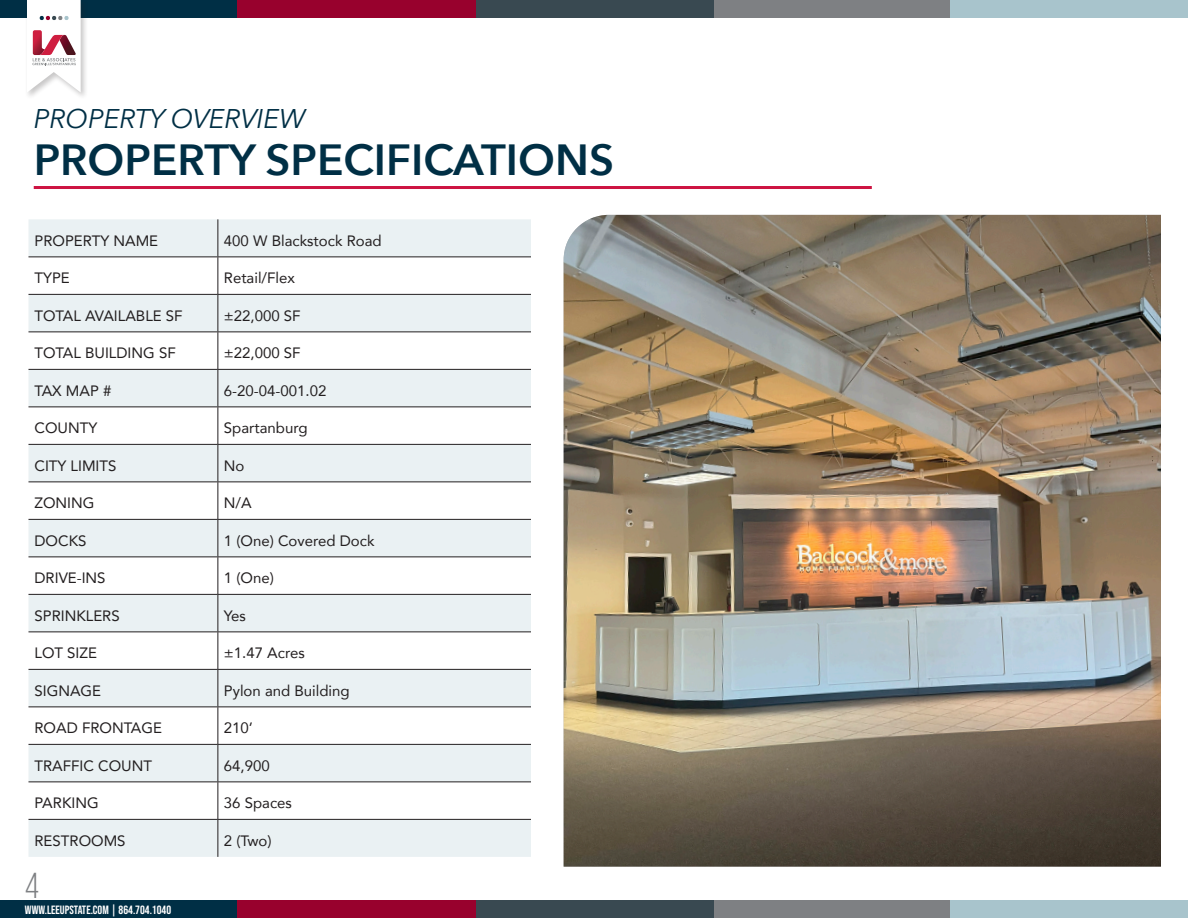
<style>
.page{position:relative;width:1188px;height:918px;background:#fff}
.page>*{position:absolute;margin:0;border:0;box-sizing:border-box;transform-origin:0 0}
.t1{font:600 43.5px "Avenir Next";color:#002f45}
.t2{font:36px "Bebas Neue";color:#7e8083}
.t3{font:italic 27px "Avenir Next";color:#002f45}
.t4{font:15px "Avenir";color:#231f20}
.t5{font:12px "Bebas Neue";color:#fff}
</style>
<div class="page">
<div style="left:0;top:0;width:237px;height:17px;background:#002f45"></div>
<div style="left:237px;top:0;width:240px;height:17px;background:#98012d"></div>
<div style="left:477px;top:0;width:237px;height:17px;background:#394951"></div>
<div style="left:714px;top:0;width:237px;height:17px;background:#7e8083"></div>
<div style="left:951px;top:0;width:237px;height:17px;background:#a8c4cc"></div>
<div style="left:25px;top:0;width:64px;height:100px;background:#231f20;opacity:.25"></div>
<svg style="left:27px;top:0;width:54px;height:93px"></svg>
<div style="left:0;top:901px;width:237px;height:17px;background:#002f45"></div>
<div style="left:237px;top:901px;width:240px;height:17px;background:#98012d"></div>
<div style="left:477px;top:901px;width:237px;height:17px;background:#394951"></div>
<div style="left:714px;top:901px;width:237px;height:17px;background:#7e8083"></div>
<div style="left:951px;top:901px;width:237px;height:17px;background:#a8c4cc"></div>
<hr style="left:34px;top:186px;width:838px;height:3px;background:#cd1442">
<img style="left:564px;top:215px;width:597px;height:652px">
<svg style="left:28px;top:219px;width:503px;height:638px;fill:#eaf1f3"></svg>
<hr style="left:218px;top:219px;width:1px;height:37px;background:#231f20">
<hr style="left:28px;top:256px;width:190px;height:1px;background:#231f20">
<hr style="left:218px;top:256px;width:313px;height:1px;background:#231f20">
<hr style="left:218px;top:257px;width:1px;height:37px;background:#231f20">
<hr style="left:28px;top:294px;width:190px;height:1px;background:#231f20">
<hr style="left:218px;top:294px;width:313px;height:1px;background:#231f20">
<hr style="left:218px;top:295px;width:1px;height:37px;background:#231f20">
<hr style="left:28px;top:332px;width:190px;height:1px;background:#231f20">
<hr style="left:218px;top:332px;width:313px;height:1px;background:#231f20">
<hr style="left:218px;top:332px;width:1px;height:37px;background:#231f20">
<hr style="left:28px;top:369px;width:190px;height:1px;background:#231f20">
<hr style="left:218px;top:369px;width:313px;height:1px;background:#231f20">
<hr style="left:218px;top:370px;width:1px;height:36px;background:#231f20">
<hr style="left:28px;top:406px;width:190px;height:1px;background:#231f20">
<hr style="left:218px;top:406px;width:313px;height:1px;background:#231f20">
<hr style="left:218px;top:407px;width:1px;height:37px;background:#231f20">
<hr style="left:28px;top:444px;width:190px;height:1px;background:#231f20">
<hr style="left:218px;top:444px;width:313px;height:1px;background:#231f20">
<hr style="left:218px;top:445px;width:1px;height:37px;background:#231f20">
<hr style="left:28px;top:482px;width:190px;height:1px;background:#231f20">
<hr style="left:218px;top:482px;width:313px;height:1px;background:#231f20">
<hr style="left:218px;top:482px;width:1px;height:37px;background:#231f20">
<hr style="left:28px;top:519px;width:190px;height:1px;background:#231f20">
<hr style="left:218px;top:519px;width:313px;height:1px;background:#231f20">
<hr style="left:218px;top:520px;width:1px;height:36px;background:#231f20">
<hr style="left:28px;top:556px;width:190px;height:1px;background:#231f20">
<hr style="left:218px;top:556px;width:313px;height:1px;background:#231f20">
<hr style="left:218px;top:557px;width:1px;height:37px;background:#231f20">
<hr style="left:28px;top:594px;width:190px;height:1px;background:#231f20">
<hr style="left:218px;top:594px;width:313px;height:1px;background:#231f20">
<hr style="left:218px;top:595px;width:1px;height:37px;background:#231f20">
<hr style="left:28px;top:632px;width:190px;height:1px;background:#231f20">
<hr style="left:218px;top:632px;width:313px;height:1px;background:#231f20">
<hr style="left:218px;top:632px;width:1px;height:37px;background:#231f20">
<hr style="left:28px;top:669px;width:190px;height:1px;background:#231f20">
<hr style="left:218px;top:669px;width:313px;height:1px;background:#231f20">
<hr style="left:218px;top:670px;width:1px;height:36px;background:#231f20">
<hr style="left:28px;top:706px;width:190px;height:1px;background:#231f20">
<hr style="left:218px;top:706px;width:313px;height:1px;background:#231f20">
<hr style="left:218px;top:707px;width:1px;height:37px;background:#231f20">
<hr style="left:28px;top:744px;width:190px;height:1px;background:#231f20">
<hr style="left:218px;top:744px;width:313px;height:1px;background:#231f20">
<hr style="left:218px;top:745px;width:1px;height:37px;background:#231f20">
<hr style="left:28px;top:782px;width:190px;height:1px;background:#231f20">
<hr style="left:218px;top:782px;width:313px;height:1px;background:#231f20">
<hr style="left:218px;top:782px;width:1px;height:37px;background:#231f20">
<hr style="left:28px;top:819px;width:190px;height:1px;background:#231f20">
<hr style="left:218px;top:819px;width:313px;height:1px;background:#231f20">
<hr style="left:218px;top:820px;width:1px;height:37px;background:#231f20">
<p class="t3" style="left:34px;top:96px;width:273px">PROPERTY OVERVIEW</p>
<p class="t1" style="left:34px;top:122px;width:582px">PROPERTY SPECIFICATIONS</p>
<p class="t4" style="left:34px;top:228px;width:125px">PROPERTY NAME</p>
<p class="t4" style="left:224px;top:228px;width:159px">400 W Blackstock Road</p>
<p class="t4" style="left:34px;top:266px;width:37px">TYPE</p>
<p class="t4" style="left:224px;top:266px;width:73px">Retail/Flex</p>
<p class="t4" style="left:34px;top:303px;width:150px">TOTAL AVAILABLE SF</p>
<p class="t4" style="left:224px;top:303px;width:78px">±22,000 SF</p>
<p class="t4" style="left:34px;top:341px;width:143px">TOTAL BUILDING SF</p>
<p class="t4" style="left:224px;top:341px;width:78px">±22,000 SF</p>
<p class="t4" style="left:34px;top:378px;width:78px">TAX MAP #</p>
<p class="t4" style="left:224px;top:378px;width:104px">6-20-04-001.02</p>
<p class="t4" style="left:34px;top:416px;width:64px">COUNTY</p>
<p class="t4" style="left:224px;top:416px;width:85px">Spartanburg</p>
<p class="t4" style="left:34px;top:453px;width:84px">CITY LIMITS</p>
<p class="t4" style="left:224px;top:453px;width:22px">No</p>
<p class="t4" style="left:34px;top:491px;width:62px">ZONING</p>
<p class="t4" style="left:224px;top:491px;width:29px">N/A</p>
<p class="t4" style="left:34px;top:528px;width:53px">DOCKS</p>
<p class="t4" style="left:224px;top:528px;width:152px">1 (One) Covered Dock</p>
<p class="t4" style="left:34px;top:566px;width:73px">DRIVE-INS</p>
<p class="t4" style="left:224px;top:566px;width:52px">1 (One)</p>
<p class="t4" style="left:34px;top:603px;width:87px">SPRINKLERS</p>
<p class="t4" style="left:224px;top:603px;width:23px">Yes</p>
<p class="t4" style="left:34px;top:641px;width:64px">LOT SIZE</p>
<p class="t4" style="left:224px;top:641px;width:82px">±1.47 Acres</p>
<p class="t4" style="left:34px;top:678px;width:68px">SIGNAGE</p>
<p class="t4" style="left:224px;top:678px;width:127px">Pylon and Building</p>
<p class="t4" style="left:34px;top:716px;width:129px">ROAD FRONTAGE</p>
<p class="t4" style="left:224px;top:716px;width:31px">210’</p>
<p class="t4" style="left:34px;top:753px;width:119px">TRAFFIC COUNT</p>
<p class="t4" style="left:224px;top:753px;width:47px">64,900</p>
<p class="t4" style="left:34px;top:791px;width:66px">PARKING</p>
<p class="t4" style="left:224px;top:791px;width:70px">36 Spaces</p>
<p class="t4" style="left:34px;top:828px;width:93px">RESTROOMS</p>
<p class="t4" style="left:224px;top:828px;width:49px">2 (Two)</p>
<h2 class="t2" style="left:25px;top:866px;width:16px">4</h2>
<p class="t5" style="left:25px;top:903px;width:148px">WWW.LEEUPSTATE.COM | 864.704.1040</p>
</div>
